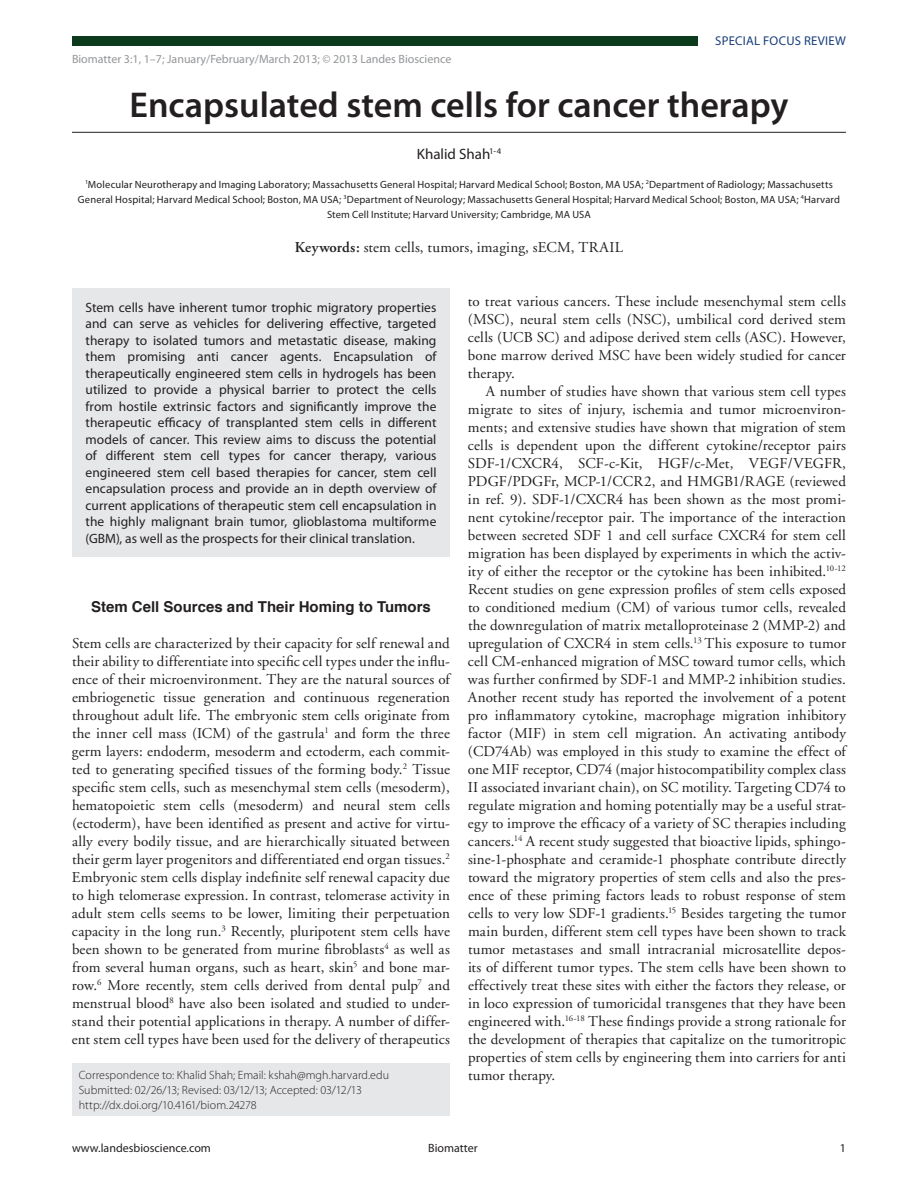
<style>
.page{position:relative;width:918px;height:1188px;background:#fff}
.page>*{position:absolute;margin:0;border:0;box-sizing:border-box;transform-origin:0 0}
.t1{font:600 36px "Myriad Pro";color:#231f20}
.t2{font:15px/18px "Adobe Garamond";letter-spacing:.01em;color:#231f20;text-align:justify}
.t3{font:700 15px "Helvetica";color:#231f20}
.t4{font:15px "Myriad Pro";color:#231f20}
.t5{font:13.5px/16.5px "Myriad Pro";letter-spacing:.005em;color:#231f20;text-align:justify}
.t6{font:12.75px "Myriad Pro";letter-spacing:.02em;color:#193f7c}
.t7{font:300 12px/15px "Myriad Pro";color:#231f20}
.t8{font:12px "Myriad Pro";color:#939598}
.t9{font:12px "Myriad Pro";color:#231f20}
.t10{font:10.5px/15px "Myriad Pro";letter-spacing:.015em;color:#231f20;text-align:center}
.s1{font-weight:600}
</style>
<div class="page">
<div style="left:72px;top:36px;width:626px;height:10px;background:#0b3b1c"></div>
<div style="left:72px;top:1063px;width:378px;height:53px;background:#e6e7e9"></div>
<div style="left:72px;top:288px;width:378px;height:268px;background:#e6e7e9"></div>
<hr style="left:72px;top:132px;width:774px;height:1px;background:#231f20">
<p class="t8" style="left:72px;top:52px;width:381px">Biomatter 3:1, 1–7; January/February/March 2013; © 2013 Landes Bioscience</p>
<p class="t6" style="left:715px;top:32px;width:132px">Special Focus Review</p>
<h1 class="t1" style="left:130px;top:82px;width:660px">Encapsulated stem cells for cancer therapy</h1>
<p class="t4" style="left:417px;top:145px;width:86px">Khalid Shah<sup>1-4</sup></p>
<p class="t10" style="left:78px;top:177px;width:764px"><sup>1</sup>Molecular Neurotherapy and Imaging Laboratory; Massachusetts General Hospital; Harvard Medical School; Boston, MA USA; <sup>2</sup>Department of Radiology; Massachusetts<br>General Hospital; Harvard Medical School; Boston, MA USA; <sup>3</sup>Department of Neurology; Massachusetts General Hospital; Harvard Medical School; Boston, MA USA; <sup>4</sup>Harvard<br>Stem Cell Institute; Harvard University; Cambridge, MA USA</p>
<p class="t2" style="left:295px;top:239px;width:330px"><span class="s1">Keywords:</span> stem cells, tumors, imaging, sECM, TRAIL</p>
<p class="t2" style="left:468px;top:293px;width:379px">to treat various cancers. These include mesenchymal stem cells (MSC), neural stem cells (NSC), umbilical cord derived stem cells (UCB SC) and adipose derived stem cells (ASC). However, bone marrow derived MSC have been widely studied for cancer therapy.</p>
<p class="t2" style="left:468px;top:383px;width:380px;text-indent:18px">A number of studies have shown that various stem cell types migrate to sites of injury, ischemia and tumor microenviron&shy;ments; and extensive studies have shown that migration of stem cells is dependent upon the different cytokine/receptor pairs SDF-1/CXCR4, SCF-c-Kit, HGF/c-Met, VEGF/VEGFR, PDGF/PDGFr, MCP-1/CCR2, and HMGB1/RAGE (reviewed in ref. 9). SDF-1/CXCR4 has been shown as the most promi&shy;nent cytokine/receptor pair. The importance of the interaction between secreted SDF 1 and cell surface CXCR4 for stem cell migration has been displayed by experiments in which the activ&shy;ity of either the receptor or the cytokine has been inhibited.<sup>10-12<br></sup>Recent studies on gene expression profiles of stem cells exposed to conditioned medium (CM) of various tumor cells, revealed the downregulation of matrix metalloproteinase 2 (MMP-2) and upregulation of CXCR4 in stem cells.<sup>13</sup> This exposure to tumor cell CM-enhanced migration of MSC toward tumor cells, which was further confirmed by SDF-1 and MMP-2 inhibition studies.<br>Another recent study has reported the involvement of a potent pro inflammatory cytokine, macrophage migration inhibitory factor (MIF) in stem cell migration. An activating antibody (CD74Ab) was employed in this study to examine the effect of one MIF receptor, CD74 (major histocompatibility complex class II associated invariant chain), on SC motility. Targeting CD74 to regulate migration and homing potentially may be a useful strat&shy;egy to improve the efficacy of a variety of SC therapies including cancers.<sup>14</sup> A recent study suggested that bioactive lipids, sphingo&shy;sine-1-phosphate and ceramide-1 phosphate contribute directly toward the migratory properties of stem cells and also the pres&shy;ence of these priming factors leads to robust response of stem cells to very low SDF-1 gradients.<sup>15</sup> Besides targeting the tumor main burden, different stem cell types have been shown to track tumor metastases and small intracranial microsatellite depos&shy;its of different tumor types. The stem cells have been shown to effectively treat these sites with either the factors they release, or in loco expression of tumoricidal transgenes that they have been engineered with.<sup>16-18</sup> These findings provide a strong rationale for the development of therapies that capitalize on the tumoritropic properties of stem cells by engineering them into carriers for anti tumor therapy.</p>
<p class="t5" style="left:86px;top:299px;width:353px">Stem cells have inherent tumor trophic migratory properties and can serve as vehicles for delivering effective, targeted therapy to isolated tumors and metastatic disease, making them promising anti cancer agents. Encapsulation of therapeutically engineered stem cells in hydrogels has been utilized to provide a physical barrier to protect the cells from hostile extrinsic factors and significantly improve the therapeutic efficacy of transplanted stem cells in different models of cancer. This review aims to discuss the potential of different stem cell types for cancer therapy, various engineered stem cell based therapies for cancer, stem cell encapsulation process and provide an in depth overview of current applications of therapeutic stem cell encapsulation in the highly malignant brain tumor, glioblastoma multiforme (GBM), as well as the prospects for their clinical translation.</p>
<p class="t3" style="left:91px;top:595px;width:341px">Stem Cell Sources and Their Homing to Tumors</p>
<p class="t2" style="left:72px;top:635px;width:380px">Stem cells are characterized by their capacity for self renewal and their ability to differentiate into specific cell types under the influ&shy;ence of their microenvironment. They are the natural sources of embriogenetic tissue generation and continuous regeneration throughout adult life. The embryonic stem cells originate from the inner cell mass (ICM) of the gastrula<sup>1</sup> and form the three germ layers: endoderm, mesoderm and ectoderm, each commit&shy;ted to generating specified tissues of the forming body.<sup>2</sup> Tissue specific stem cells, such as mesenchymal stem cells (mesoderm), hematopoietic stem cells (mesoderm) and neural stem cells (ectoderm), have been identified as present and active for virtu&shy;ally every bodily tissue, and are hierarchically situated between their germ layer progenitors and differentiated end organ tissues.<sup>2<br></sup>Embryonic stem cells display indefinite self renewal capacity due to high telomerase expression. In contrast, telomerase activity in adult stem cells seems to be lower, limiting their perpetuation capacity in the long run.<sup>3</sup> Recently, pluripotent stem cells have been shown to be generated from murine fibroblasts<sup>4</sup> as well as from several human organs, such as heart, skin<sup>5</sup> and bone mar&shy;row.<sup>6</sup> More recently, stem cells derived from dental pulp<sup>7</sup> and menstrual blood<sup>8</sup> have also been isolated and studied to under&shy;stand their potential applications in therapy. A number of differ&shy;ent stem cell types have been used for the delivery of therapeutics</p>
<p class="t7" style="left:79px;top:1068px;width:312px">Correspondence to: Khalid Shah; Email: kshah@mgh.harvard.edu<br>Submitted: 02/26/13; Revised: 03/12/13; Accepted: 03/12/13 http://dx.doi.org/10.4161/biom.24278</p>
<p class="t9" style="left:72px;top:1141px;width:140px">www.landesbioscience.com</p>
<p class="t9" style="left:428px;top:1141px;width:51px">Biomatter</p>
<p class="t9" style="left:840px;top:1141px;width:8px">1</p>
</div>
